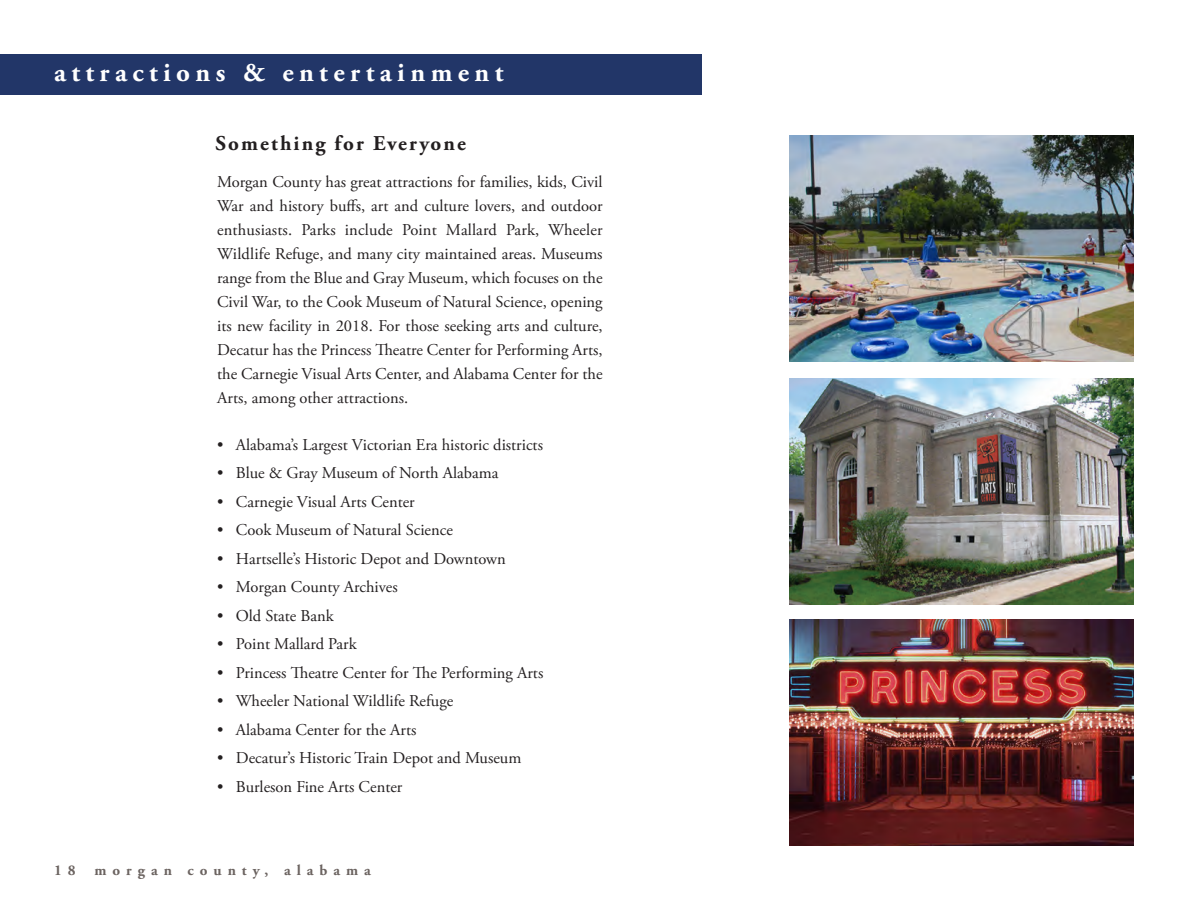
<style>
.page{position:relative;width:1188px;height:918px;background:#fff}
.page>*{position:absolute;margin:0;border:0;box-sizing:border-box;transform-origin:0 0}
.t1{font:700 27px "Adobe Garamond Pro";letter-spacing:.2em;color:#fff}
.t2{font:700 21px "Adobe Garamond Pro";letter-spacing:.1em;color:#231f20}
.t3{font:16.5px/24px "Adobe Garamond Pro";color:#231f20;text-align:justify}
.t4{font:700 15px "Adobe Garamond Pro";letter-spacing:.4em;color:#6b6360}
</style>
<div class="page">
<div style="left:0;top:54px;width:702px;height:40px;background:#223668"></div>
<img style="left:790px;top:378px;width:344px;height:227px">
<img style="left:790px;top:135px;width:344px;height:227px">
<img style="left:790px;top:619px;width:344px;height:227px">
<p class="t1" style="left:54px;top:57px;width:451px">attractions &amp; entertainment</p>
<p class="t2" style="left:216px;top:131px;width:252px">Something for Everyone</p>
<p class="t3" style="left:217px;top:170px;width:387px">Morgan County has great attractions for families, kids, Civil War and history buffs, art and culture lovers, and outdoor enthusiasts. Parks include Point Mallard Park, Wheeler Wildlife Refuge, and many city maintained areas. Museums range from the Blue and Gray Museum, which focuses on the Civil War, to the Cook Museum of Natural Science, opening its new facility in 2018. For those seeking arts and culture, Decatur has the Princess Theatre Center for Performing Arts, the Carnegie Visual Arts Center, and Alabama Center for the Arts, among other attractions.</p>
<p class="t3" style="left:217px;top:433px;width:327px">• Alabama’s Largest Victorian Era historic districts</p>
<p class="t3" style="left:217px;top:462px;width:283px">• Blue &amp; Gray Museum of North Alabama</p>
<p class="t3" style="left:217px;top:490px;width:199px">• Carnegie Visual Arts Center</p>
<p class="t3" style="left:217px;top:519px;width:237px">• Cook Museum of Natural Science</p>
<p class="t3" style="left:217px;top:547px;width:290px">• Hartselle’s Historic Depot and Downtown</p>
<p class="t3" style="left:217px;top:576px;width:182px">• Morgan County Archives</p>
<p class="t3" style="left:217px;top:604px;width:118px">• Old State Bank</p>
<p class="t3" style="left:217px;top:633px;width:141px">• Point Mallard Park</p>
<p class="t3" style="left:217px;top:661px;width:328px">• Princess Theatre Center for The Performing Arts</p>
<p class="t3" style="left:217px;top:690px;width:238px">• Wheeler National Wildlife Refuge</p>
<p class="t3" style="left:217px;top:718px;width:201px">• Alabama Center for the Arts</p>
<p class="t3" style="left:217px;top:747px;width:306px">• Decatur’s Historic Train Depot and Museum</p>
<p class="t3" style="left:217px;top:775px;width:187px">• Burleson Fine Arts Center</p>
<p class="t4" style="left:54px;top:861px;width:23px">1 8</p>
<p class="t4" style="left:94px;top:861px;width:278px">morgan county, alabama</p>
</div>
